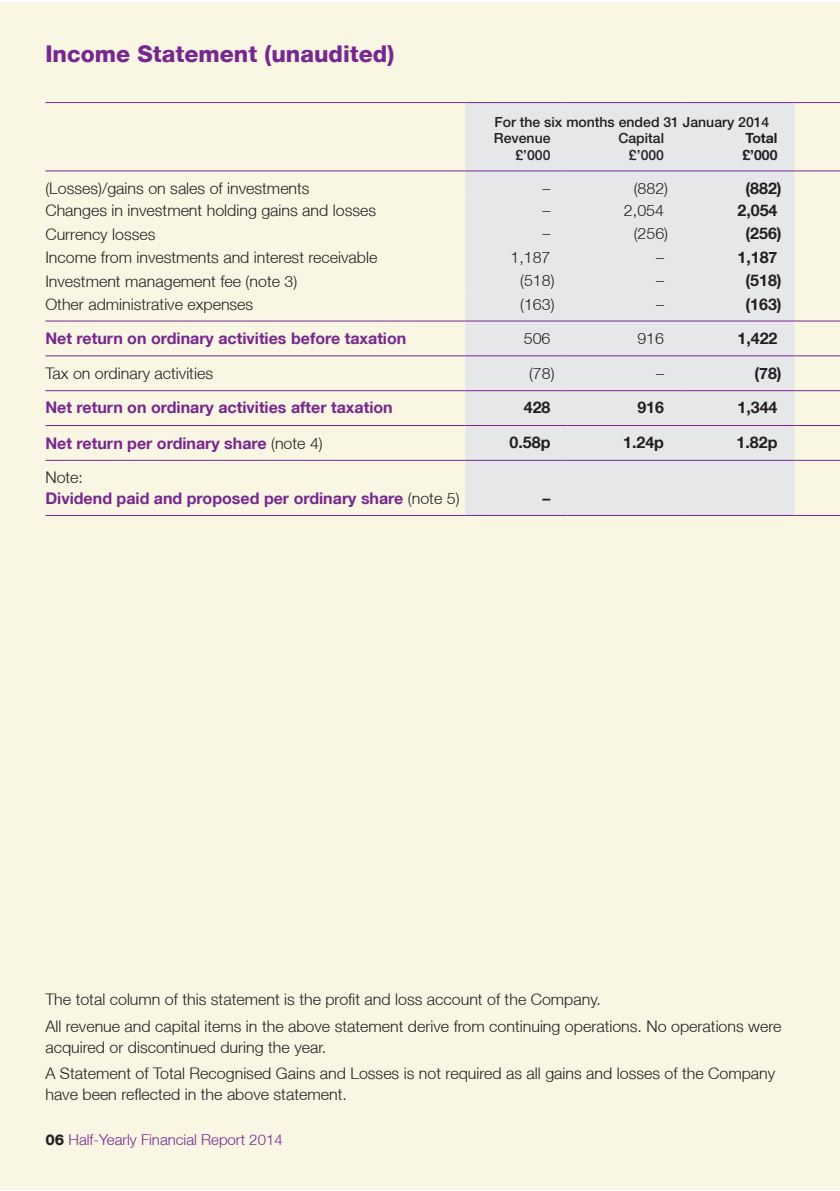
<style>
.page{position:relative;width:840px;height:1191px;background:#fff}
.page>*{position:absolute;margin:0;border:0;box-sizing:border-box;transform-origin:0 0}
.t1{font:800 23px "Helvetica Neue LT";color:#77278d}
.t2{font:300 16px/26.6px "Helvetica Neue LT";color:#231f20}
.t3{font:700 16px/21px "Helvetica Neue LT";color:#77278d}
.t4{font:700 16px "Helvetica Neue LT";color:#231f20}
.t5{font:300 15px "Helvetica Neue LT";color:#77278d}
.t6{font:500 14px/15.6px "Helvetica Neue LT Std";color:#231f20}
.t7{font:700 14px/17px "Helvetica Neue LT";color:#231f20}
.s1{font-weight:300;color:#231f20}
.s2{font-weight:800;color:#231f20}
</style>
<div class="page">
<div style="left:0;top:2px;width:839px;height:1187px;background:#f9f6e4"></div>
<div style="left:465px;top:103px;width:329px;height:412px;background:#e6e7e9"></div>
<div style="left:465px;top:171px;width:329px;height:149px;background:#e6e7e9"></div>
<hr style="left:465px;top:425px;width:102px;height:1px;background:#77278d">
<hr style="left:567px;top:425px;width:113px;height:1px;background:#77278d">
<hr style="left:680px;top:425px;width:114px;height:1px;background:#77278d">
<hr style="left:794px;top:425px;width:45px;height:1px;background:#77278d">
<hr style="left:465px;top:460px;width:102px;height:1px;background:#77278d">
<hr style="left:567px;top:460px;width:113px;height:1px;background:#77278d">
<hr style="left:680px;top:460px;width:114px;height:1px;background:#77278d">
<hr style="left:794px;top:460px;width:45px;height:1px;background:#77278d">
<hr style="left:465px;top:515px;width:102px;height:1px;background:#77278d">
<hr style="left:567px;top:515px;width:113px;height:1px;background:#77278d">
<hr style="left:680px;top:515px;width:114px;height:1px;background:#77278d">
<hr style="left:794px;top:515px;width:45px;height:1px;background:#77278d">
<hr style="left:794px;top:102px;width:45px;height:1px;background:#77278d">
<hr style="left:45px;top:102px;width:420px;height:1px;background:#77278d">
<hr style="left:465px;top:102px;width:102px;height:1px;background:#77278d">
<hr style="left:567px;top:102px;width:113px;height:1px;background:#77278d">
<hr style="left:680px;top:102px;width:114px;height:1px;background:#77278d">
<hr style="left:45px;top:170px;width:420px;height:1px;background:#77278d">
<hr style="left:465px;top:170px;width:102px;height:1px;background:#77278d">
<hr style="left:567px;top:170px;width:113px;height:1px;background:#77278d">
<hr style="left:680px;top:170px;width:114px;height:1px;background:#77278d">
<hr style="left:794px;top:170px;width:45px;height:1px;background:#77278d">
<hr style="left:45px;top:355px;width:420px;height:1px;background:#77278d">
<hr style="left:45px;top:390px;width:420px;height:1px;background:#77278d">
<hr style="left:465px;top:355px;width:102px;height:1px;background:#77278d">
<hr style="left:567px;top:355px;width:113px;height:1px;background:#77278d">
<hr style="left:680px;top:355px;width:114px;height:1px;background:#77278d">
<hr style="left:794px;top:355px;width:45px;height:1px;background:#77278d">
<hr style="left:465px;top:390px;width:102px;height:1px;background:#77278d">
<hr style="left:567px;top:390px;width:113px;height:1px;background:#77278d">
<hr style="left:680px;top:390px;width:114px;height:1px;background:#77278d">
<hr style="left:794px;top:390px;width:45px;height:1px;background:#77278d">
<hr style="left:45px;top:320px;width:420px;height:1px;background:#77278d">
<hr style="left:45px;top:425px;width:420px;height:1px;background:#77278d">
<hr style="left:45px;top:460px;width:420px;height:1px;background:#77278d">
<hr style="left:45px;top:515px;width:420px;height:1px;background:#77278d">
<hr style="left:567px;top:320px;width:113px;height:1px;background:#77278d">
<hr style="left:680px;top:320px;width:114px;height:1px;background:#77278d">
<hr style="left:794px;top:320px;width:45px;height:1px;background:#77278d">
<hr style="left:465px;top:320px;width:102px;height:1px;background:#77278d">
<h1 class="t1" style="left:45px;top:40px;width:350px">Income Statement (unaudited)</h1>
<p class="t6" style="left:493px;top:114px;width:277px">For the six months ended 31 January 2014<br>Revenue</p>
<p class="t6" style="left:515px;top:147px;width:37px">£’000</p>
<p class="t6" style="left:618px;top:129px;width:47px;line-height:17px;text-align:right">Capital £’000</p>
<p class="t7" style="left:742px;top:129px;width:37px">Total £’000</p>
<p class="t2" style="left:45px;top:174px;width:265px">(Losses)/gains on sales of investments</p>
<p class="t2" style="left:542px;top:174px;width:9px">–</p>
<p class="t2" style="left:633px;top:174px;width:36px">(882)</p>
<p class="t4" style="left:745px;top:178px;width:38px">(882)</p>
<p class="t2" style="left:45px;top:197px;width:332px">Changes in investment holding gains and losses</p>
<p class="t2" style="left:542px;top:197px;width:9px">–</p>
<p class="t2" style="left:623px;top:197px;width:42px">2,054</p>
<p class="t4" style="left:737px;top:201px;width:42px">2,054</p>
<p class="t2" style="left:45px;top:221px;width:111px">Currency losses</p>
<p class="t2" style="left:542px;top:220px;width:9px">–</p>
<p class="t2" style="left:633px;top:220px;width:36px">(256)</p>
<p class="t4" style="left:745px;top:224px;width:38px">(256)</p>
<p class="t2" style="left:45px;top:244px;width:333px">Income from investments and interest receivable</p>
<p class="t2" style="left:510px;top:243px;width:42px">1,187</p>
<p class="t2" style="left:655px;top:243px;width:9px">–</p>
<p class="t4" style="left:737px;top:247px;width:42px">1,187</p>
<p class="t2" style="left:45px;top:267px;width:253px">Investment management fee (note 3)</p>
<p class="t2" style="left:520px;top:267px;width:36px">(518)</p>
<p class="t2" style="left:655px;top:267px;width:9px">–</p>
<p class="t4" style="left:745px;top:270px;width:38px">(518)</p>
<p class="t2" style="left:45px;top:290px;width:209px">Other administrative expenses</p>
<p class="t2" style="left:520px;top:290px;width:36px">(163)</p>
<p class="t2" style="left:655px;top:290px;width:9px">–</p>
<p class="t4" style="left:745px;top:294px;width:38px">(163)</p>
<p class="t3" style="left:45px;top:327px;width:362px">Net return on ordinary activities before taxation</p>
<p class="t2" style="left:523px;top:324px;width:28px">506</p>
<p class="t2" style="left:637px;top:324px;width:28px">916</p>
<p class="t4" style="left:737px;top:328px;width:42px">1,422</p>
<p class="t2" style="left:45px;top:359px;width:169px">Tax on ordinary activities</p>
<p class="t2" style="left:529px;top:359px;width:27px">(78)</p>
<p class="t2" style="left:655px;top:359px;width:9px">–</p>
<p class="t4" style="left:754px;top:363px;width:29px">(78)</p>
<p class="t3" style="left:45px;top:397px;width:348px">Net return on ordinary activities after taxation</p>
<p class="t4" style="left:523px;top:398px;width:28px">428</p>
<p class="t4" style="left:637px;top:398px;width:28px">916</p>
<p class="t4" style="left:737px;top:398px;width:42px">1,344</p>
<p class="t3" style="left:45px;top:432px;width:279px">Net return per ordinary share <span class="s1">(note 4)</span></p>
<p class="t4" style="left:509px;top:433px;width:42px">0.58p</p>
<p class="t4" style="left:622px;top:433px;width:42px">1.24p</p>
<p class="t4" style="left:736px;top:433px;width:42px">1.82p</p>
<p class="t3" style="left:45px;top:466px;width:415px"><span class="s1">Note:<br></span>Dividend paid and proposed per ordinary share <span class="s1">(note 5)</span></p>
<p class="t4" style="left:542px;top:488px;width:9px">–</p>
<p class="t2" style="left:45px;top:985px;width:737px">The total column of this statement is the profit and loss account of the Company.<br>All revenue and capital items in the above statement derive from continuing operations. No operations were</p>
<p class="t2" style="left:45px;top:1033px;width:731px">acquired or discontinued during the year.<br>A Statement of Total Recognised Gains and Losses is not required as all gains and losses of the Company</p>
<p class="t2" style="left:45px;top:1080px;width:303px">have been reflected in the above statement.</p>
<p class="t5" style="left:45px;top:1130px;width:239px"><span class="s2">06</span> Half-Yearly Financial Report 2014</p>
</div>
